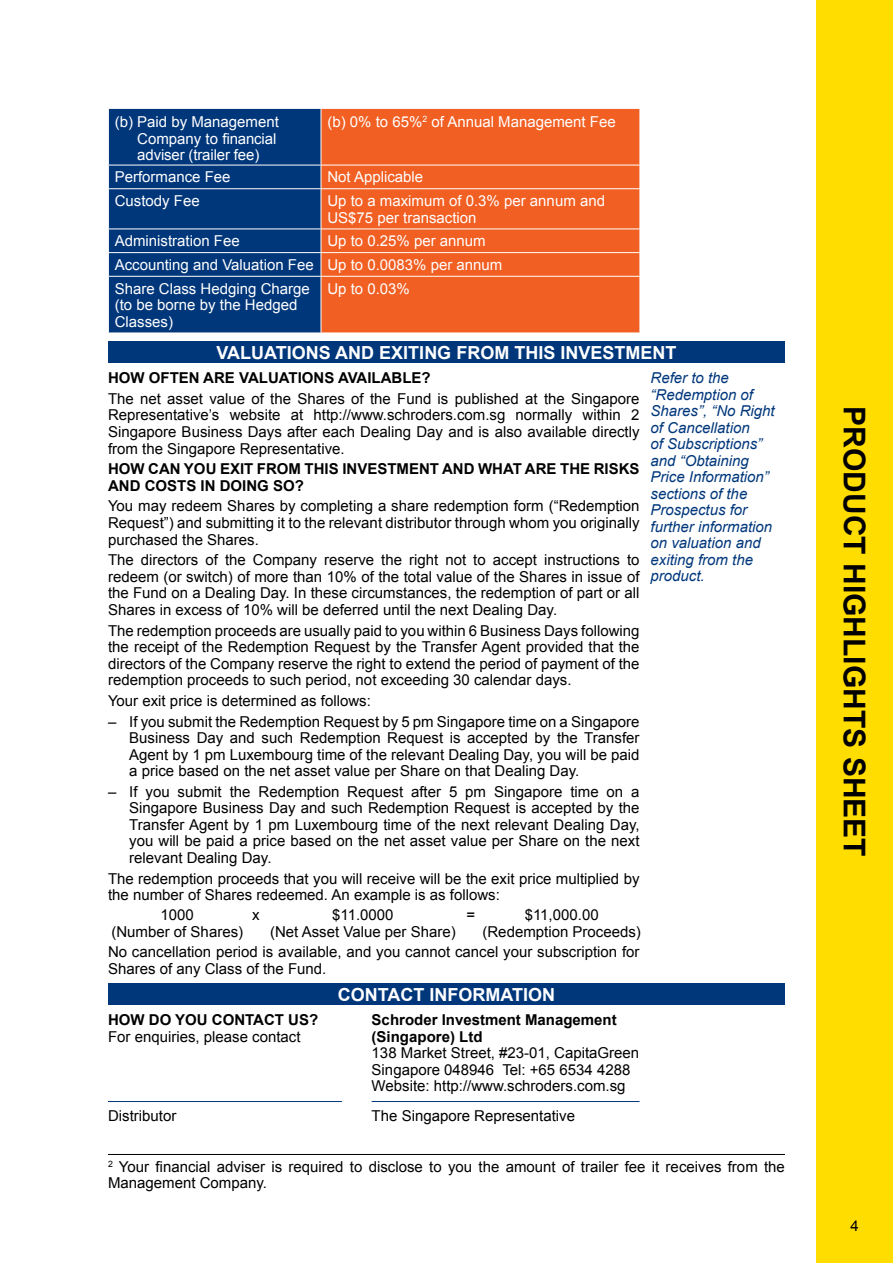
<style>
.page{position:relative;width:893px;height:1263px;background:#fff}
.page>*{position:absolute;margin:0;border:0;box-sizing:border-box;transform-origin:0 0}
.t1{font:700 30px "Arial";color:#000}
.t2{font:700 18px "Arial";color:#fff}
.t3{font:15px/16.5px "Arial";color:#000;text-align:justify}
.t4{font:15px/16.5px "Arial";color:#fff}
.t5{font:italic 15px/16.5px "Arial";color:#00377b}
.t6{font:700 15px/16.5px "Arial";color:#000}
</style>
<div class="page">
<div style="left:816px;top:0;width:77px;height:1263px;background:#fd0"></div>
<div style="left:108px;top:342px;width:677px;height:21px;background:#00377b"></div>
<div style="left:108px;top:983px;width:677px;height:21px;background:#00377b"></div>
<hr style="left:108px;top:1101px;width:234px;height:1px;background:#00377b">
<hr style="left:372px;top:1101px;width:267px;height:1px;background:#00377b">
<div style="left:109px;top:109px;width:212px;height:224px;background:#00377b"></div>
<div style="left:322px;top:109px;width:317px;height:224px;background:#f15f22"></div>
<hr style="left:108px;top:165px;width:213px;height:1px;background:#fff">
<svg style="left:108px;top:165px;width:1px;height:23px"></svg>
<hr style="left:108px;top:188px;width:213px;height:1px;background:#fff">
<hr style="left:108px;top:229px;width:213px;height:1px;background:#fff">
<hr style="left:108px;top:252px;width:213px;height:1px;background:#fff">
<svg style="left:108px;top:229px;width:1px;height:47px"></svg>
<hr style="left:108px;top:276px;width:213px;height:1px;background:#fff">
<hr style="left:321px;top:165px;width:319px;height:1px;background:#fff">
<svg style="left:321px;top:165px;width:1px;height:23px"></svg>
<svg style="left:639px;top:165px;width:1px;height:23px"></svg>
<hr style="left:321px;top:188px;width:319px;height:1px;background:#fff">
<hr style="left:321px;top:229px;width:319px;height:1px;background:#fff">
<hr style="left:321px;top:252px;width:319px;height:1px;background:#fff">
<svg style="left:321px;top:229px;width:1px;height:47px"></svg>
<svg style="left:639px;top:229px;width:1px;height:47px"></svg>
<hr style="left:321px;top:276px;width:319px;height:1px;background:#fff">
<hr style="left:108px;top:1154px;width:677px;height:1px;background:#000">
<p class="t4" style="left:137px;top:114px;width:143px;text-indent:-23px">(b) Paid by Management<br>Company to financial adviser (trailer fee)</p>
<p class="t4" style="left:327px;top:114px;width:290px">(b) 0% to 65%<sup>2</sup> of Annual Management Fee</p>
<p class="t4" style="left:115px;top:169px;width:117px">Performance Fee</p>
<p class="t4" style="left:327px;top:169px;width:97px">Not Applicable</p>
<p class="t4" style="left:115px;top:193px;width:87px">Custody Fee</p>
<p class="t4" style="left:327px;top:193px;width:279px">Up to a maximum of 0.3% per annum and<br>US$75 per transaction</p>
<p class="t4" style="left:115px;top:233px;width:127px">Administration Fee</p>
<p class="t4" style="left:115px;top:229px;width:389px;line-height:23.7px;text-indent:213px">Up to 0.25% per annum<br>Accounting and Valuation Fee Up to 0.0083% per annum<br>Share Class Hedging Charge</p>
<p class="t4" style="left:115px;top:297px;width:184px">(to be borne by the Hedged<br>Classes)</p>
<p class="t4" style="left:327px;top:280px;width:84px">Up to 0.03%</p>
<p class="t2" style="left:217px;top:341px;width:461px">VALUATIONS AND EXITING FROM THIS INVESTMENT</p>
<p class="t6" style="left:108px;top:370px;width:324px">HOW OFTEN ARE VALUATIONS AVAILABLE?</p>
<p class="t3" style="left:108px;top:391px;width:533px">The net asset value of the Shares of the Fund is published at the Singapore Representative’s website at http://www.schroders.com.sg normally within 2<br>Singapore Business Days after each Dealing Day and is also available directly from the Singapore Representative.</p>
<p class="t6" style="left:108px;top:461px;width:533px">HOW CAN YOU EXIT FROM THIS INVESTMENT AND WHAT ARE THE RISKS<br>AND COSTS IN DOING SO?</p>
<p class="t3" style="left:108px;top:498px;width:533px">You may redeem Shares by completing a share redemption form (“Redemption Request”) and submitting it to the relevant distributor through whom you originally purchased the Shares.</p>
<p class="t3" style="left:108px;top:552px;width:533px">The directors of the Company reserve the right not to accept instructions to redeem (or switch) of more than 10% of the total value of the Shares in issue of the Fund on a Dealing Day. In these circumstances, the redemption of part or all Shares in excess of 10% will be deferred until the next Dealing Day.</p>
<p class="t3" style="left:108px;top:622px;width:533px">The redemption proceeds are usually paid to you within 6 Business Days following the receipt of the Redemption Request by the Transfer Agent provided that the directors of the Company reserve the right to extend the period of payment of the redemption proceeds to such period, not exceeding 30 calendar days.</p>
<p class="t3" style="left:108px;top:692px;width:264px">Your exit price is determined as follows:</p>
<p class="t3" style="left:129px;top:713px;width:512px;text-indent:-21px">– If you submit the Redemption Request by 5 pm Singapore time on a Singapore Business Day and such Redemption Request is accepted by the Transfer Agent by 1 pm Luxembourg time of the relevant Dealing Day, you will be paid a price based on the net asset value per Share on that Dealing Day.</p>
<p class="t3" style="left:129px;top:783px;width:512px;text-indent:-21px">– If you submit the Redemption Request after 5 pm Singapore time on a Singapore Business Day and such Redemption Request is accepted by the Transfer Agent by 1 pm Luxembourg time of the next relevant Dealing Day, you will be paid a price based on the net asset value per Share on the next relevant Dealing Day.</p>
<p class="t3" style="left:108px;top:870px;width:533px">The redemption proceeds that you will receive will be the exit price multiplied by the number of Shares redeemed. An example is as follows:</p>
<p class="t5" style="left:651px;top:370px;width:126px">Refer to the “Redemption of<br>Shares”, “No Right of Cancellation<br>of Subscriptions” and “Obtaining<br>Price Information” sections of the<br>Prospectus for further information on valuation and exiting from the product.</p>
<p class="t3" style="left:111px;top:907px;width:133px;text-align:center">1000<br>(Number of Shares)</p>
<p class="t3" style="left:270px;top:907px;width:187px;text-align:center">$11.0000<br>(Net Asset Value per Share)</p>
<p class="t3" style="left:482px;top:907px;width:160px;text-align:center">$11,000.00 (Redemption Proceeds)</p>
<p class="t3" style="left:252px;top:907px;width:9px">x</p>
<p class="t3" style="left:467px;top:907px;width:10px">=</p>
<p class="t3" style="left:108px;top:944px;width:533px">No cancellation period is available, and you cannot cancel your subscription for<br>Shares of any Class of the Fund.</p>
<p class="t6" style="left:108px;top:1012px;width:212px">HOW DO YOU CONTACT US?</p>
<p class="t3" style="left:108px;top:1028px;width:194px">For enquiries, please contact</p>
<p class="t2" style="left:338px;top:982px;width:219px">CONTACT INFORMATION</p>
<p class="t6" style="left:372px;top:1012px;width:247px">Schroder Investment Management (Singapore) Ltd</p>
<p class="t3" style="left:372px;top:1045px;width:269px;text-align:left">138 Market Street, #23-01, CapitaGreen<br>Singapore 048946 Tel: +65 6534 4288<br>Website: http://www.schroders.com.sg</p>
<p class="t3" style="left:108px;top:1107px;width:70px">Distributor</p>
<p class="t3" style="left:372px;top:1107px;width:205px">The Singapore Representative</p>
<p class="t3" style="left:108px;top:1158px;width:678px"><sup>2</sup> Your financial adviser is required to disclose to you the amount of trailer fee it receives from the<br>Management Company.</p>
<h1 class="t1" style="left:874px;top:406px;width:452px;rotate:90deg">PRODUCT HIGHLIGHTS SHEET</h1>
<p class="t3" style="left:850px;top:1218px;width:10px">4</p>
</div>
